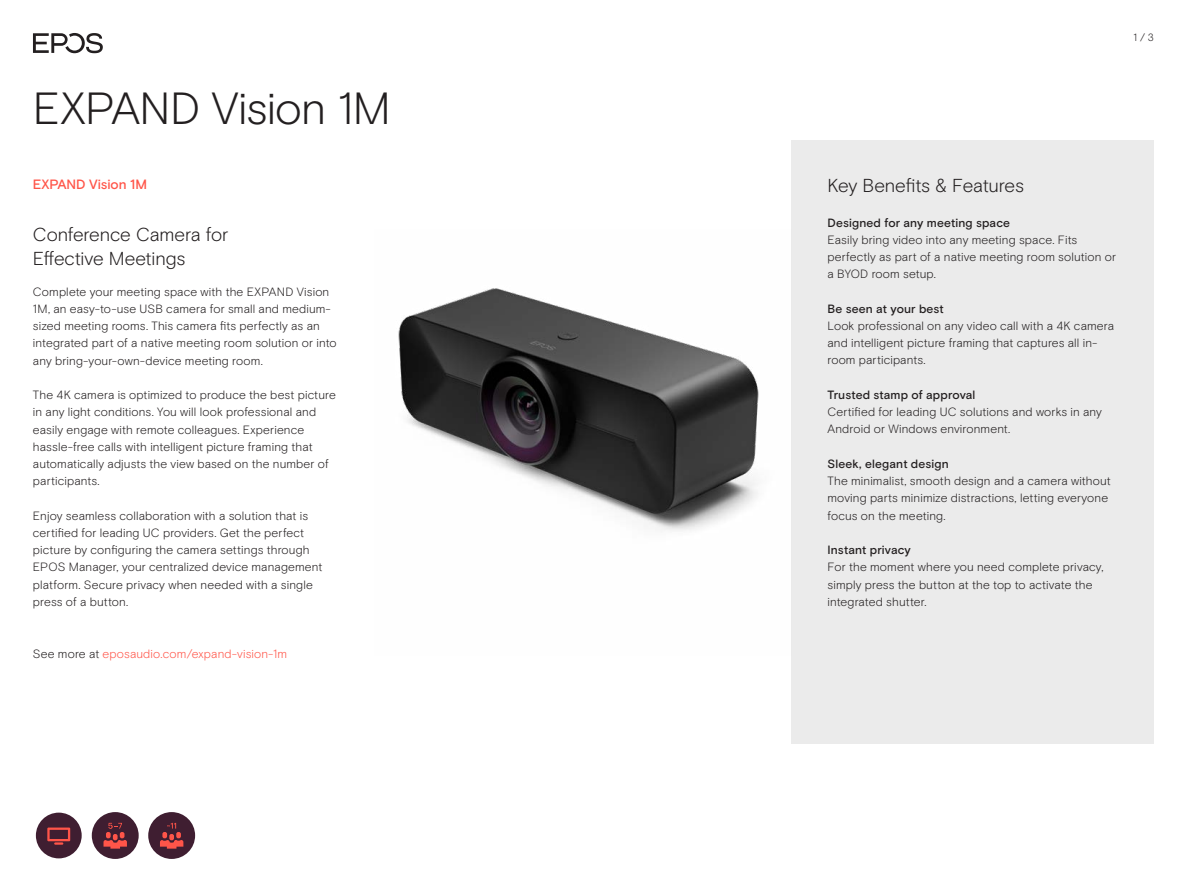
<style>
.page{position:relative;width:1187px;height:893px;background:#fff}
.page>*{position:absolute;margin:0;border:0;box-sizing:border-box;transform-origin:0 0}
.t1{font:300 45px "EPOS Basis";letter-spacing:-.015em;color:#231f20}
.t2{font:300 18.75px/24px "EPOS Basis";letter-spacing:-.01em;color:#231f20}
.t3{font:500 13.5px "EPOS Basis";color:#ff5549}
.t4{font:300 12px/17.2px "EPOS Basis";letter-spacing:.01em;color:#231f20}
.t5{font:500 12px "EPOS Basis";letter-spacing:.015em;color:#231f20}
.t6{font:300 12px "EPOS Basis";letter-spacing:.01em;color:#ff5549}
.t7{font:300 10.5px "EPOS Basis";color:#231f20}
.s1{color:#231f20}
</style>
<div class="page">
<svg style="left:33px;top:33px;width:70px;height:20px"></svg>
<div style="left:791px;top:140px;width:362px;height:604px;background:#ebebeb"></div>
<img style="left:398px;top:288px;width:361px;height:243px">
<div style="left:36px;top:813px;width:46px;height:45px;background:#3f1e31;border-radius:50%"></div>
<svg style="left:47px;top:827px;width:23px;height:18px"></svg>
<div style="left:92px;top:812px;width:47px;height:47px;background:#3f1e31;border-radius:50%"></div>
<svg style="left:103px;top:823px;width:24px;height:26px"></svg>
<div style="left:148px;top:812px;width:47px;height:47px;background:#3f1e31;border-radius:50%"></div>
<svg style="left:160px;top:823px;width:23px;height:26px"></svg>
<h1 class="t1" style="left:33px;top:82px;width:359px">EXPAND Vision 1M</h1>
<p class="t3" style="left:33px;top:176px;width:115px">EXPAND Vision 1M</p>
<h2 class="t2" style="left:33px;top:223px;width:197px">Conference Camera for<br>Effective Meetings</h2>
<p class="t4" style="left:33px;top:283px;width:305px">Complete your meeting space with the EXPAND Vision 1M, an easy-to-use USB camera for small and medium&shy;sized meeting rooms. This camera fits perfectly as an integrated part of a native meeting room solution or into any bring-your-own-device meeting room.</p>
<p class="t4" style="left:33px;top:386px;width:304px">The 4K camera is optimized to produce the best picture in any light conditions. You will look professional and easily engage with remote colleagues. Experience hassle-free calls with intelligent picture framing that automatically adjusts the view based on the number of participants.</p>
<p class="t4" style="left:33px;top:507px;width:291px">Enjoy seamless collaboration with a solution that is certified for leading UC providers. Get the perfect picture by configuring the camera settings through EPOS Manager, your centralized device management platform. Secure privacy when needed with a single press of a button.</p>
<p class="t6" style="left:33px;top:646px;width:255px"><span class="s1">See more at</span> eposaudio.com/expand-vision-1m</p>
<p class="t7" style="left:1133px;top:31px;width:22px">1 / 3</p>
<h2 class="t2" style="left:827px;top:174px;width:198px">Key Benefits &amp; Features</h2>
<p class="t5" style="left:827px;top:215px;width:184px">Designed for any meeting space</p>
<p class="t4" style="left:827px;top:231px;width:290px">Easily bring video into any meeting space. Fits perfectly as part of a native meeting room solution or a BYOD room setup.</p>
<p class="t5" style="left:827px;top:302px;width:118px">Be seen at your best</p>
<p class="t4" style="left:827px;top:317px;width:288px">Look professional on any video call with a 4K camera and intelligent picture framing that captures all in&shy;room participants.</p>
<p class="t5" style="left:827px;top:388px;width:149px">Trusted stamp of approval</p>
<p class="t4" style="left:827px;top:404px;width:276px">Certified for leading UC solutions and works in any<br>Android or Windows environment.</p>
<p class="t5" style="left:827px;top:457px;width:123px">Sleek, elegant design</p>
<p class="t4" style="left:827px;top:473px;width:285px">The minimalist, smooth design and a camera without moving parts minimize distractions, letting everyone focus on the meeting.</p>
<p class="t5" style="left:827px;top:543px;width:85px">Instant privacy</p>
<p class="t4" style="left:827px;top:559px;width:277px">For the moment where you need complete privacy, simply press the button at the top to activate the integrated shutter.</p>
</div>
